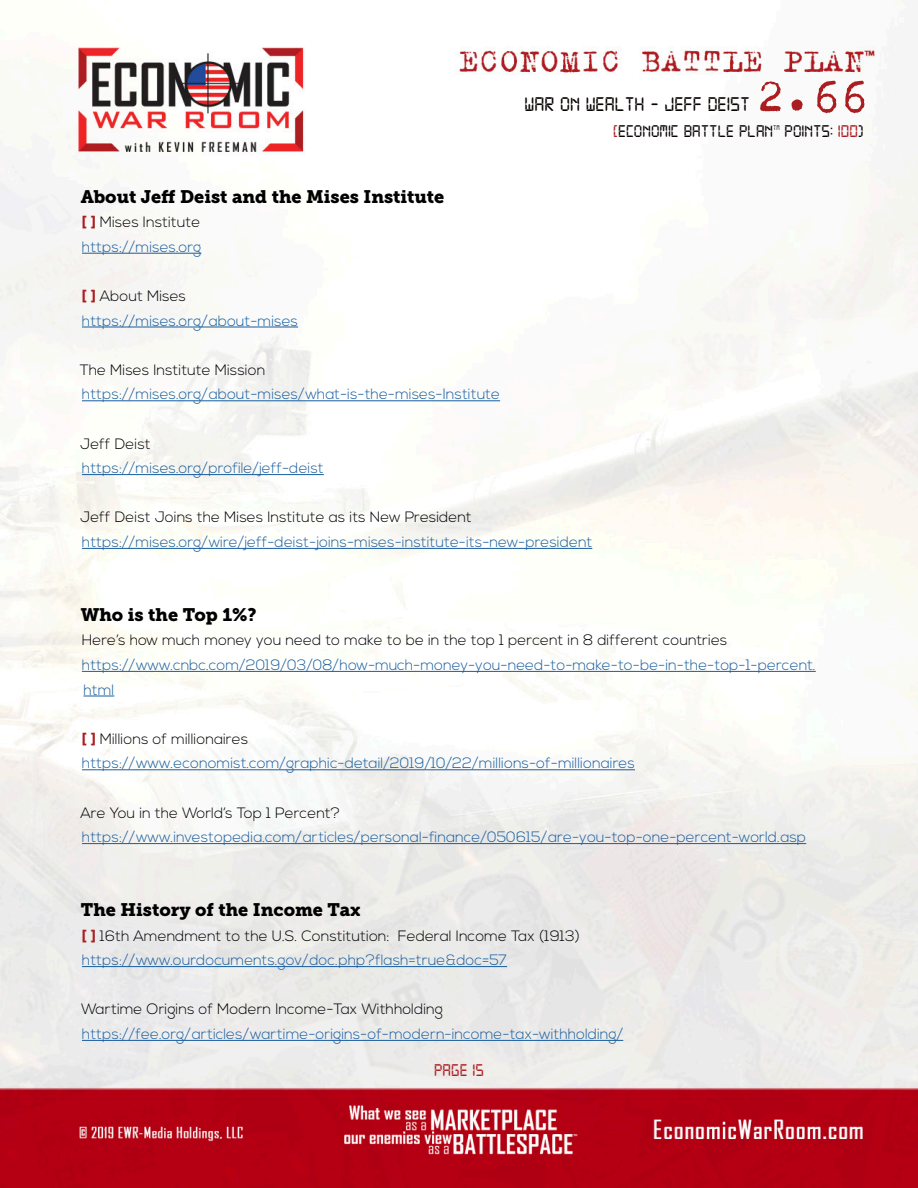
<style>
.page{position:relative;width:918px;height:1188px;background:#fff}
.page>*{position:absolute;margin:0;border:0;box-sizing:border-box;transform-origin:0 0}
.t1{font:51px "Trixie";color:#aa1e21}
.t2{font:21px "Digital 7";color:#080302}
.t3{font:18px "Museo Slab 900";color:#000}
.t4{font:18px "Digital 7";color:#080302}
.t5{font:18px "Digital 7";color:#aa1e21}
.t6{font:300 15px/24.6px "Nexa";color:#175d9e}
.t7{font:300 15px "Nexa";color:#000}
.t8{font:7.05px "Digital 7";color:#080302}
.s1{color:#aa1e21}
.s2{font-family:"Museo Slab 900";font-weight:400;color:#aa1e21}
</style>
<div class="page">
<img style="left:0;top:29px;width:918px;height:1159px">
<hr style="left:82px;top:253px;width:119px;height:1px;background:#175d9e">
<hr style="left:82px;top:327px;width:216px;height:1px;background:#175d9e">
<hr style="left:82px;top:400px;width:418px;height:1px;background:#175d9e">
<hr style="left:82px;top:474px;width:242px;height:1px;background:#175d9e">
<hr style="left:82px;top:548px;width:510px;height:1px;background:#175d9e">
<hr style="left:82px;top:671px;width:734px;height:1px;background:#175d9e">
<hr style="left:83px;top:696px;width:31px;height:1px;background:#175d9e">
<hr style="left:82px;top:769px;width:553px;height:1px;background:#175d9e">
<hr style="left:82px;top:843px;width:724px;height:1px;background:#175d9e">
<hr style="left:82px;top:966px;width:425px;height:1px;background:#175d9e">
<hr style="left:82px;top:1040px;width:541px;height:1px;background:#175d9e">
<h1 class="t1" style="left:756px;top:62px;width:114px">2.66</h1>
<p class="t4" style="left:613px;top:123px;width:161px"><span class="s1">[</span>ECONOMIC BATTLE PLAN</p>
<p class="t8" style="left:773px;top:124px;width:8px">TM</p>
<p class="t4" style="left:785px;top:123px;width:81px">POINTS: <span class="s1">100</span>)</p>
<h2 class="t2" style="left:524px;top:95px;width:227px">WAR ON WEALTH - JEFF DEIST</h2>
<p class="t3" style="left:81px;top:186px;width:365px">About Jeff Deist and the Mises Institute</p>
<p class="t7" style="left:82px;top:213px;width:120px"><span class="s2">[ ]</span> Mises Institute</p>
<p class="t6" style="left:82px;top:235px;width:121px">https://mises.org</p>
<p class="t7" style="left:82px;top:287px;width:106px"><span class="s2">[ ]</span> About Mises</p>
<p class="t6" style="left:82px;top:309px;width:218px">https://mises.org/about-mises</p>
<p class="t7" style="left:80px;top:361px;width:187px">The Mises Institute Mission</p>
<p class="t6" style="left:82px;top:383px;width:420px">https://mises.org/about-mises/what-is-the-mises-Institute</p>
<p class="t7" style="left:80px;top:435px;width:72px">Jeff Deist</p>
<p class="t6" style="left:82px;top:456px;width:243px">https://mises.org/profile/jeff-deist</p>
<p class="t7" style="left:80px;top:509px;width:393px">Jeff Deist Joins the Mises Institute as its New President</p>
<p class="t6" style="left:82px;top:530px;width:512px">https://mises.org/wire/jeff-deist-joins-mises-institute-its-new-president</p>
<p class="t3" style="left:81px;top:604px;width:177px">Who is the Top 1%?</p>
<p class="t7" style="left:82px;top:632px;width:647px">Here’s how much money you need to make to be in the top 1 percent in 8 different countries</p>
<p class="t6" style="left:82px;top:653px;width:735px">https://www.cnbc.com/2019/03/08/how-much-money-you-need-to-make-to-be-in-the-top-1-percent. html</p>
<p class="t7" style="left:82px;top:730px;width:168px"><span class="s2">[ ]</span> Millions of millionaires</p>
<p class="t6" style="left:82px;top:752px;width:554px">https://www.economist.com/graphic-detail/2019/10/22/millions-of-millionaires</p>
<p class="t7" style="left:81px;top:804px;width:261px">Are You in the World’s Top 1 Percent?</p>
<p class="t6" style="left:82px;top:825px;width:726px">https://www.investopedia.com/articles/personal-finance/050615/are-you-top-one-percent-world.asp</p>
<p class="t3" style="left:81px;top:899px;width:281px">The History of the Income Tax</p>
<p class="t7" style="left:82px;top:927px;width:500px"><span class="s2">[ ]</span> 16th Amendment to the U.S. Constitution: Federal Income Tax (1913)</p>
<p class="t6" style="left:82px;top:948px;width:427px">https://www.ourdocuments.gov/doc.php?flash=true&amp;doc=57</p>
<p class="t7" style="left:81px;top:1001px;width:363px">Wartime Origins of Modern Income-Tax Withholding</p>
<p class="t6" style="left:82px;top:1022px;width:543px">https://fee.org/articles/wartime-origins-of-modern-income-tax-withholding/</p>
<p class="t5" style="left:434px;top:1062px;width:51px">PAGE 15</p>
</div>
